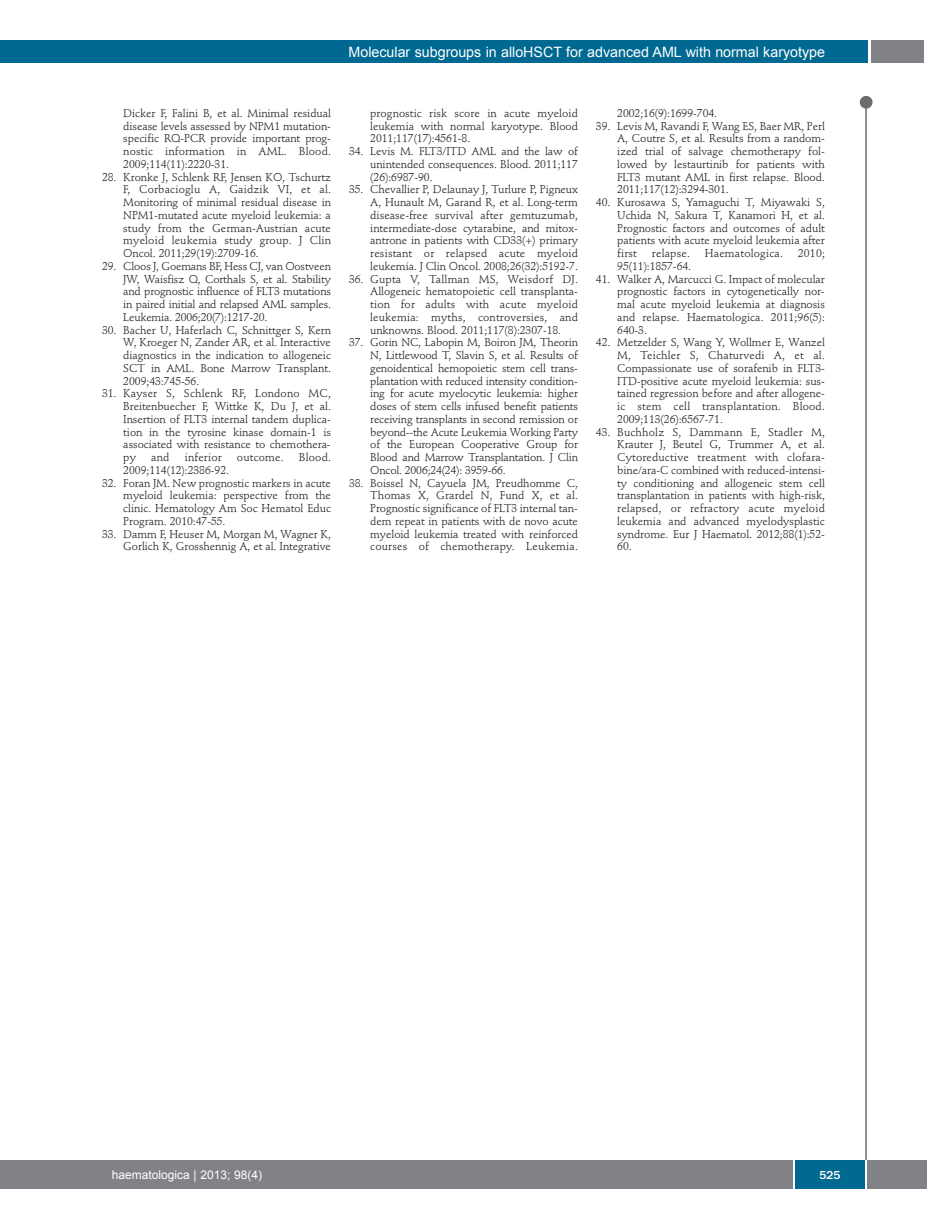
<style>
.page{position:relative;width:927px;height:1225px;background:#fff}
.page>*{position:absolute;margin:0;border:0;box-sizing:border-box;transform-origin:0 0}
.t1{font:14.25px "Arial";color:#fff}
.t2{font:12px "Arial";color:#fff}
.t3{font:500 12px "Franklin Gothic";color:#fff}
.t4{font:11.25px/12.8px "Stempel Schneidler";letter-spacing:-.005em;color:#231f20;text-align:justify}
.t5{font:11.25px "Stempel Schneidler";letter-spacing:.015em;color:#231f20}
</style>
<div class="page">
<div style="left:860px;top:96px;width:12px;height:13px;background:#6c6d70;border-radius:50%"></div>
<hr style="left:865px;top:98px;width:2px;height:1062px;background:#6c6d70">
<div style="left:871px;top:40px;width:52px;height:22px;background:#808285"></div>
<div style="left:18px;top:40px;width:849px;height:22px;background:#006991"></div>
<div style="left:17px;top:1160px;width:910px;height:28px;background:#808285"></div>
<div style="left:795px;top:1160px;width:70px;height:28px;background:#006991"></div>
<hr style="left:793px;top:1160px;width:2px;height:28px;background:#fff">
<hr style="left:865px;top:1160px;width:2px;height:28px;background:#fff">
<div style="left:0;top:40px;width:19px;height:22px;background:#006991"></div>
<div style="left:0;top:1160px;width:18px;height:28px;background:#808285"></div>
<p class="t1" style="left:349px;top:44px;width:478px">Molecular subgroups in alloHSCT for advanced AML with normal karyotype</p>
<p class="t4" style="left:123px;top:108px;width:209px">Dicker F, Falini B, et al. Minimal residual disease levels assessed by NPM1 mutation&shy;specific RQ-PCR provide important prog&shy;nostic information in AML. Blood.<br>2009;114(11):2220-31.</p>
<p class="t4" style="left:123px;top:171px;width:209px;text-indent:-21px">28. Kronke J, Schlenk RF, Jensen KO, Tschurtz F, Corbacioglu A, Gaidzik VI, et al.<br>Monitoring of minimal residual disease in NPM1-mutated acute myeloid leukemia: a study from the German-Austrian acute myeloid leukemia study group. J Clin Oncol. 2011;29(19):2709-16.</p>
<p class="t4" style="left:123px;top:261px;width:209px;text-indent:-21px">29. Cloos J, Goemans BF, Hess CJ, van Oostveen JW, Waisfisz Q, Corthals S, et al. Stability and prognostic influence of FLT3 mutations in paired initial and relapsed AML samples.<br>Leukemia. 2006;20(7):1217-20.</p>
<p class="t4" style="left:123px;top:324px;width:209px;text-indent:-21px">30. Bacher U, Haferlach C, Schnittger S, Kern W, Kroeger N, Zander AR, et al. Interactive diagnostics in the indication to allogeneic SCT in AML. Bone Marrow Transplant.<br>2009;43:745-56.</p>
<p class="t4" style="left:123px;top:388px;width:209px;text-indent:-21px">31. Kayser S, Schlenk RF, Londono MC, Breitenbuecher F, Wittke K, Du J, et al.<br>Insertion of FLT3 internal tandem duplica&shy;tion in the tyrosine kinase domain-1 is associated with resistance to chemothera&shy;py</p>
<p class="t4" style="left:151px;top:452px;width:20px">and</p>
<p class="t5" style="left:185px;top:453px;width:38px">inferior</p>
<p class="t5" style="left:237px;top:453px;width:48px">outcome.</p>
<p class="t4" style="left:299px;top:452px;width:34px">Blood.</p>
<p class="t4" style="left:123px;top:465px;width:107px">2009;114(12):2386-92.</p>
<p class="t4" style="left:123px;top:477px;width:209px;text-indent:-21px">32. Foran JM. New prognostic markers in acute myeloid leukemia: perspective from the clinic. Hematology Am Soc Hematol Educ Program. 2010:47-55.</p>
<p class="t4" style="left:102px;top:528px;width:230px;text-align:right">33. Damm F, Heuser M, Morgan M, Wagner K,<br>Gorlich K, Grosshennig A, et al. Integrative</p>
<p class="t4" style="left:370px;top:108px;width:209px">prognostic risk score in acute myeloid leukemia with normal karyotype. Blood 2011;117(17):4561-8.</p>
<p class="t4" style="left:370px;top:146px;width:209px;text-indent:-21px">34. Levis M. FLT3/ITD AML and the law of unintended consequences. Blood. 2011;117 (26):6987-90.</p>
<p class="t4" style="left:370px;top:184px;width:209px;text-indent:-21px">35. Chevallier P, Delaunay J, Turlure P, Pigneux A, Hunault M, Garand R, et al. Long-term disease-free survival after gemtuzumab, intermediate-dose cytarabine, and mitox&shy;antrone in patients with CD33(+) primary resistant or relapsed acute myeloid leukemia. J Clin Oncol. 2008;26(32):5192-7.</p>
<p class="t4" style="left:370px;top:273px;width:209px;text-indent:-21px">36. Gupta V, Tallman MS, Weisdorf DJ.<br>Allogeneic hematopoietic cell transplanta&shy;tion for adults with acute myeloid leukemia: myths, controversies, and unknowns. Blood. 2011;117(8):2307-18.</p>
<p class="t4" style="left:370px;top:337px;width:209px;text-indent:-21px">37. Gorin NC, Labopin M, Boiron JM, Theorin N, Littlewood T, Slavin S, et al. Results of genoidentical hemopoietic stem cell trans&shy;plantation with reduced intensity condition&shy;ing for acute myelocytic leukemia: higher doses of stem cells infused benefit patients receiving transplants in second remission or beyond--the Acute Leukemia Working Party of the European Cooperative Group for Blood and Marrow Transplantation. J Clin Oncol. 2006;24(24): 3959-66.</p>
<p class="t4" style="left:370px;top:477px;width:209px;text-indent:-21px">38. Boissel N, Cayuela JM, Preudhomme C, Thomas X, Grardel N, Fund X, et al.<br>Prognostic significance of FLT3 internal tan&shy;dem repeat in patients with de novo acute myeloid leukemia treated with reinforced courses of chemotherapy. Leukemia.</p>
<p class="t4" style="left:617px;top:108px;width:101px">2002;16(9):1699-704.</p>
<p class="t4" style="left:617px;top:120px;width:209px;text-indent:-21px">39. Levis M, Ravandi F, Wang ES, Baer MR, Perl A, Coutre S, et al. Results from a random&shy;ized trial of salvage chemotherapy fol&shy;lowed by lestaurtinib for patients with FLT3 mutant AML in first relapse. Blood.<br>2011;117(12):3294-301.</p>
<p class="t4" style="left:617px;top:197px;width:209px;text-indent:-21px">40. Kurosawa S, Yamaguchi T, Miyawaki S, Uchida N, Sakura T, Kanamori H, et al.<br>Prognostic factors and outcomes of adult patients with acute myeloid leukemia after first</p>
<p class="t5" style="left:652px;top:249px;width:40px">relapse.</p>
<p class="t5" style="left:705px;top:249px;width:80px">Haematologica.</p>
<p class="t4" style="left:798px;top:248px;width:28px">2010;</p>
<p class="t4" style="left:617px;top:261px;width:75px">95(11):1857-64.</p>
<p class="t4" style="left:617px;top:273px;width:209px;text-indent:-21px">41. Walker A, Marcucci G. Impact of molecular prognostic factors in cytogenetically nor&shy;mal acute myeloid leukemia at diagnosis and relapse. Haematologica. 2011;96(5):<br>640-3.</p>
<p class="t4" style="left:617px;top:337px;width:209px;text-indent:-21px">42. Metzelder S, Wang Y, Wollmer E, Wanzel M, Teichler S, Chaturvedi A, et al.<br>Compassionate use of sorafenib in FLT3- ITD-positive acute myeloid leukemia: sus&shy;tained regression before and after allogene&shy;ic stem cell transplantation. Blood.<br>2009;113(26):6567-71.</p>
<p class="t4" style="left:617px;top:426px;width:209px;text-indent:-21px">43. Buchholz S, Dammann E, Stadler M, Krauter J, Beutel G, Trummer A, et al.<br>Cytoreductive treatment with clofara&shy;bine/ara-C combined with reduced-intensi&shy;ty conditioning and allogeneic stem cell transplantation in patients with high-risk, relapsed, or refractory acute myeloid leukemia and advanced myelodysplastic syndrome. Eur J Haematol. 2012;88(1):52- 60.</p>
<p class="t2" style="left:112px;top:1168px;width:152px">haematologica | 2013; 98(4)</p>
<p class="t3" style="left:819px;top:1171px;width:23px">525</p>
</div>
